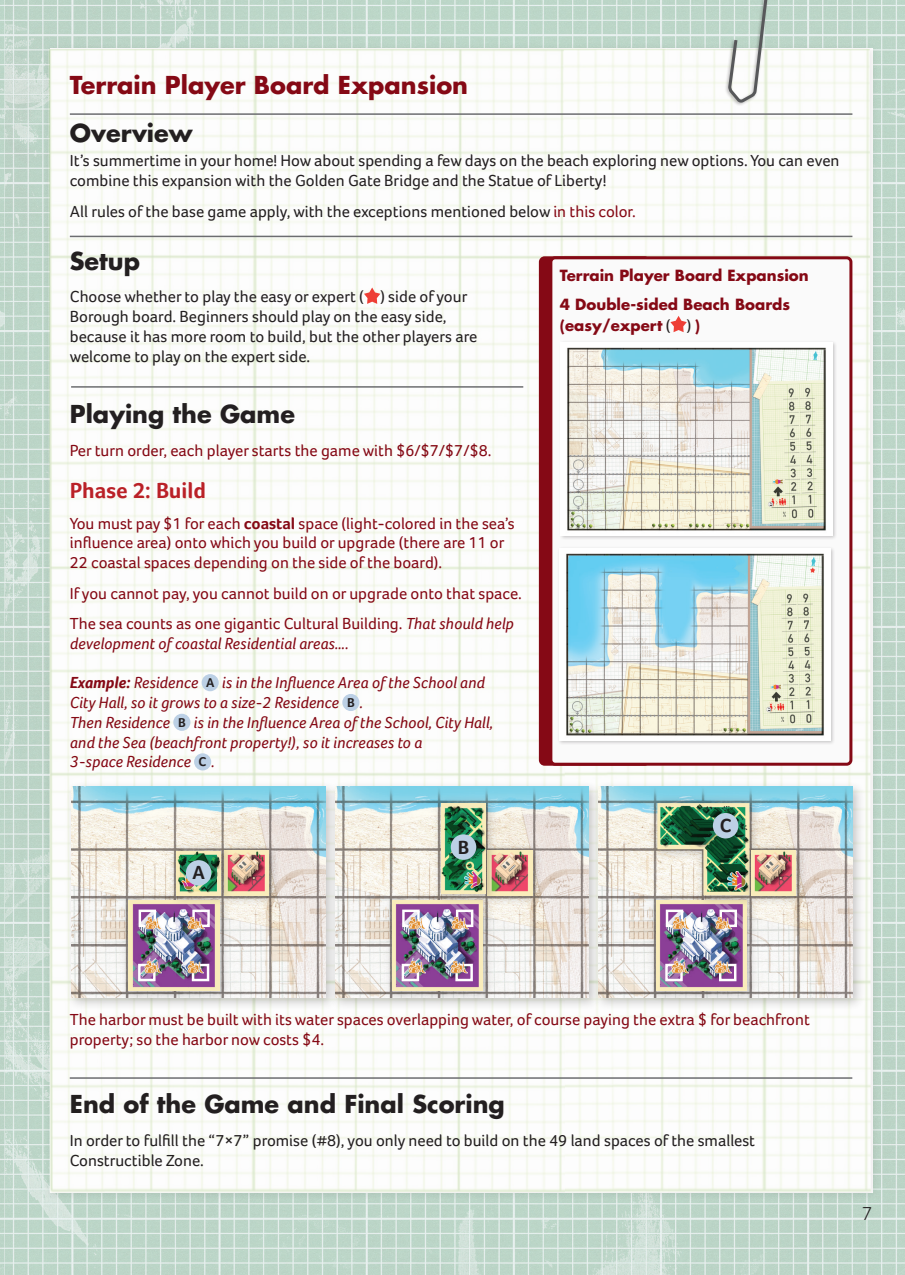
<style>
.page{position:relative;width:905px;height:1275px;background:#fff}
.page>*{position:absolute;margin:0;border:0;box-sizing:border-box;transform-origin:0 0}
.t1{font:700 24px "Futura Std";color:#231f20}
.t2{font:700 24px "Futura Std";color:#850915}
.t3{font:700 22.5px "Foco";color:#ba2126}
.t4{font:700 19.65px "Foco";color:#231f20}
.t5{font:300 19.5px "Foco";color:#231f20}
.t6{font:16.5px/19.8px "Foco";color:#231f20}
.t7{font:16.5px/19.8px "Foco";color:#850915}
.t8{font:italic 16.5px/19.8px "Foco";color:#850915}
.t9{font:700 15px/29.5px "Futura Std";color:#850915}
.s1{color:#850915}
.s2{font-weight:700}
.s3{font-style:italic}
.s4{font-weight:700;font-style:normal;font-size:13.2px;color:#231f20}
.s5{font-family:"Foco";font-weight:400;font-size:16.5px;color:#231f20}
</style>
<div class="page">
<img style="left:0;top:0;width:905px;height:1275px">
<div style="left:41px;top:42px;width:839px;height:1160px;background:#231f20;opacity:.25"></div>
<img style="left:48px;top:49px;width:620px;height:1144px">
<img style="left:564px;top:49px;width:307px;height:1143px">
<svg style="left:364px;top:287px;width:16px;height:17px"></svg>
<div style="left:202px;top:674px;width:17px;height:17px;background:#bcd0e5;border-radius:50%"></div>
<div style="left:342px;top:694px;width:17px;height:17px;background:#bcd0e5;border-radius:50%"></div>
<div style="left:173px;top:714px;width:17px;height:17px;background:#bcd0e5;border-radius:50%"></div>
<div style="left:194px;top:753px;width:17px;height:17px;background:#bcd0e5;border-radius:50%"></div>
<hr style="left:70px;top:113px;width:782px;height:2px;background:#6c6d70">
<hr style="left:70px;top:236px;width:782px;height:1px;background:#6c6d70">
<div style="left:540px;top:258px;width:109px;height:506px;background:#850915;border-radius:4px"></div>
<div style="left:539px;top:256px;width:111px;height:510px;border:3px solid #850915;border-radius:4px"></div>
<div style="left:551px;top:258px;width:300px;height:506px;background:#fafafa;border-radius:4px"></div>
<div style="left:549px;top:256px;width:303px;height:510px;border:3px solid #850915;border-radius:4px"></div>
<svg style="left:670px;top:316px;width:17px;height:16px"></svg>
<hr style="left:71px;top:386px;width:452px;height:2px;background:#6c6d70">
<div style="left:559px;top:340px;width:278px;height:200px;background:#231f20;opacity:.25"></div>
<img style="left:561px;top:343px;width:271px;height:192px">
<div style="left:557px;top:546px;width:278px;height:199px;background:#231f20;opacity:.25"></div>
<img style="left:559px;top:548px;width:271px;height:193px">
<div style="left:66px;top:781px;width:272px;height:230px;background:#231f20;opacity:.25"></div>
<img style="left:72px;top:787px;width:253px;height:210px">
<div style="left:119px;top:891px;width:113px;height:111px;background:#231f20;opacity:.25"></div>
<img style="left:129px;top:900px;width:90px;height:90px">
<div style="left:139px;top:909px;width:17px;height:18px;border:2px solid #fff"></div>
<img style="left:145px;top:914px;width:17px;height:17px">
<div style="left:192px;top:909px;width:18px;height:18px;border:2px solid #fff"></div>
<div style="left:187px;top:917px;width:17px;height:12px;background:#231f20;opacity:.2"></div>
<img style="left:188px;top:914px;width:16px;height:17px">
<div style="left:138px;top:964px;width:18px;height:17px;border:2px solid #fff"></div>
<div style="left:144px;top:962px;width:17px;height:11px;background:#231f20;opacity:.2"></div>
<img style="left:145px;top:959px;width:16px;height:17px">
<div style="left:192px;top:964px;width:17px;height:17px;border:2px solid #fff"></div>
<img style="left:187px;top:959px;width:17px;height:17px">
<div style="left:215px;top:841px;width:66px;height:66px;background:#231f20;opacity:.25"></div>
<img style="left:233px;top:851px;width:36px;height:44px">
<div style="left:167px;top:842px;width:66px;height:65px;background:#231f20;opacity:.25"></div>
<img style="left:176px;top:851px;width:44px;height:44px">
<div style="left:179px;top:873px;width:20px;height:19px;background:#231f20;opacity:.2"></div>
<img style="left:181px;top:874px;width:17px;height:15px">
<div style="left:329px;top:781px;width:273px;height:230px;background:#231f20;opacity:.25"></div>
<img style="left:335px;top:787px;width:254px;height:210px">
<div style="left:383px;top:891px;width:112px;height:111px;background:#231f20;opacity:.25"></div>
<img style="left:392px;top:900px;width:91px;height:90px">
<div style="left:402px;top:909px;width:18px;height:18px;border:2px solid #fff"></div>
<div style="left:408px;top:917px;width:17px;height:12px;background:#231f20;opacity:.2"></div>
<img style="left:409px;top:914px;width:17px;height:17px">
<div style="left:456px;top:909px;width:17px;height:18px;border:2px solid #fff"></div>
<img style="left:451px;top:914px;width:17px;height:17px">
<div style="left:402px;top:964px;width:17px;height:17px;border:2px solid #fff"></div>
<img style="left:408px;top:959px;width:17px;height:17px">
<div style="left:455px;top:964px;width:18px;height:17px;border:2px solid #fff"></div>
<div style="left:450px;top:962px;width:17px;height:11px;background:#231f20;opacity:.2"></div>
<img style="left:451px;top:959px;width:17px;height:17px">
<div style="left:479px;top:841px;width:65px;height:66px;background:#231f20;opacity:.25"></div>
<img style="left:498px;top:851px;width:34px;height:44px">
<div style="left:593px;top:781px;width:272px;height:230px;background:#231f20;opacity:.25"></div>
<img style="left:599px;top:787px;width:253px;height:210px">
<div style="left:646px;top:891px;width:113px;height:111px;background:#231f20;opacity:.25"></div>
<img style="left:656px;top:907px;width:90px;height:83px">
<div style="left:666px;top:909px;width:17px;height:18px;border:2px solid #fff"></div>
<img style="left:672px;top:914px;width:17px;height:17px">
<div style="left:719px;top:909px;width:18px;height:18px;border:2px solid #fff"></div>
<div style="left:714px;top:917px;width:17px;height:12px;background:#231f20;opacity:.2"></div>
<img style="left:715px;top:914px;width:17px;height:17px">
<div style="left:665px;top:964px;width:18px;height:17px;border:2px solid #fff"></div>
<div style="left:671px;top:962px;width:17px;height:11px;background:#231f20;opacity:.2"></div>
<img style="left:672px;top:959px;width:17px;height:17px">
<div style="left:719px;top:964px;width:17px;height:17px;border:2px solid #fff"></div>
<img style="left:714px;top:959px;width:17px;height:17px">
<div style="left:432px;top:794px;width:66px;height:111px;background:#231f20;opacity:.25"></div>
<img style="left:441px;top:804px;width:45px;height:89px">
<div style="left:462px;top:870px;width:20px;height:21px;background:#231f20;opacity:.2"></div>
<img style="left:465px;top:872px;width:15px;height:17px">
<div style="left:648px;top:794px;width:114px;height:113px;background:#231f20;opacity:.25"></div>
<img style="left:657px;top:803px;width:92px;height:92px">
<div style="left:725px;top:870px;width:21px;height:22px;background:#231f20;opacity:.2"></div>
<img style="left:728px;top:871px;width:14px;height:19px">
<div style="left:742px;top:841px;width:66px;height:66px;background:#231f20;opacity:.25"></div>
<img style="left:751px;top:851px;width:45px;height:44px">
<div style="left:186px;top:860px;width:25px;height:26px;background:#bcd0e5;border-radius:50%"></div>
<div style="left:451px;top:834px;width:25px;height:26px;background:#bcd0e5;border-radius:50%"></div>
<div style="left:713px;top:813px;width:25px;height:25px;background:#bcd0e5;border-radius:50%"></div>
<hr style="left:70px;top:1077px;width:782px;height:2px;background:#6c6d70">
<div style="left:724px;top:0;width:47px;height:106px;background:#231f20;opacity:.3"></div>
<svg style="left:726px;top:0;width:46px;height:105px"></svg>
<svg style="left:0;top:0;width:7px;height:7px"></svg>
<svg style="left:0;top:1268px;width:7px;height:7px"></svg>
<svg style="left:898px;top:0;width:7px;height:7px"></svg>
<svg style="left:898px;top:1268px;width:7px;height:7px"></svg>
<h1 class="t2" style="left:70px;top:69px;width:400px">Terrain Player Board Expansion</h1>
<h1 class="t1" style="left:70px;top:117px;width:124px">Overview</h1>
<p class="t6" style="left:70px;top:151px;width:771px">It’s summertime in your home! How about spending a few days on the beach exploring new options. You can even combine this expansion with the Golden Gate Bridge and the Statue of Liberty!</p>
<p class="t6" style="left:70px;top:201px;width:567px">All rules of the base game apply, with the exceptions mentioned below <span class="s1">in this color.</span></p>
<h1 class="t1" style="left:70px;top:245px;width:72px">Setup</h1>
<p class="t6" style="left:70px;top:287px;width:409px">Choose whether to play the easy or expert ( ) side of your Borough board. Beginners should play on the easy side, because it has more room to build, but the other players are welcome to play on the expert side.</p>
<h1 class="t1" style="left:70px;top:398px;width:227px">Playing the Game</h1>
<p class="t7" style="left:70px;top:441px;width:423px">Per turn order, each player starts the game with $6/$7/$7/$8.</p>
<h2 class="t3" style="left:70px;top:477px;width:138px">Phase 2: Build</h2>
<p class="t7" style="left:70px;top:513px;width:446px">You must pay $1 for each <span class="s2">coastal</span> space (light-colored in the sea’s influence area) onto which you build or upgrade (there are 11 or<br>22 coastal spaces depending on the side of the board).</p>
<p class="t7" style="left:70px;top:578px;width:454px;line-height:30.3px">If you cannot pay, you cannot build on or upgrade onto that space.<br>The sea counts as one gigantic Cultural Building. <span class="s3">That should help</span></p>
<p class="t8" style="left:70px;top:633px;width:280px">development of coastal Residential areas….</p>
<p class="t8" style="left:70px;top:673px;width:425px"><span class="s2">Example:</span> Residence <span class="s4">A</span> is in the Influence Area of the School and City Hall, so it grows to a size-2 Residence <span class="s4">B</span> .<br>Then Residence <span class="s4">B</span> is in the Influence Area of the School, City Hall, and the Sea (beachfront property!), so it increases to a<br>3-space Residence <span class="s4">C</span> .</p>
<p class="t9" style="left:560px;top:260px;width:250px">Terrain Player Board Expansion<br>4 Double-sided Beach Boards</p>
<p class="t9" style="left:560px;top:310px;width:142px">(easy/expert <span class="s5">( )</span> )</p>
<p class="t4" style="left:192px;top:861px;width:14px">A</p>
<p class="t4" style="left:458px;top:835px;width:13px">B</p>
<p class="t4" style="left:720px;top:814px;width:13px">C</p>
<p class="t7" style="left:70px;top:1009px;width:741px">The harbor must be built with its water spaces overlapping water, of course paying the extra $ for beachfront property; so the harbor now costs $4.</p>
<h1 class="t1" style="left:70px;top:1088px;width:436px">End of the Game and Final Scoring</h1>
<p class="t6" style="left:70px;top:1130px;width:687px">In order to fulfill the “7×7” promise (#8), you only need to build on the 49 land spaces of the smallest<br>Constructible Zone.</p>
<p class="t5" style="left:862px;top:1202px;width:12px">7</p>
</div>
